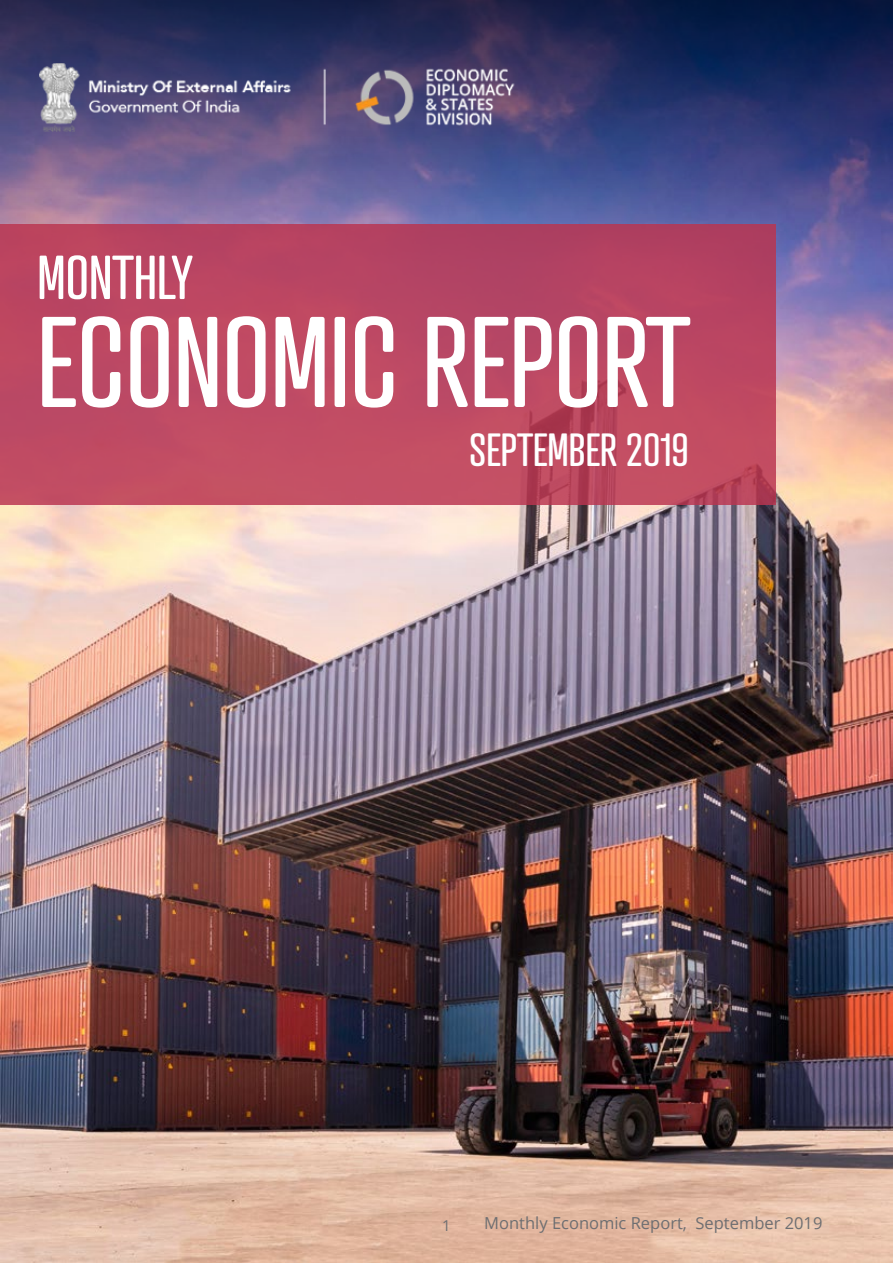
<style>
.page{position:relative;width:893px;height:1263px;background:#fff}
.page>*{position:absolute;margin:0;border:0;box-sizing:border-box;transform-origin:0 0}
.t1{font:124.5px "Atrament";color:#fff}
.t2{font:60px "Atrament";color:#fff}
.t3{font:45px "Atrament";color:#fff}
.t4{font:16.5px "Open Sans";color:#6d6e71}
.t5{font:15px "Open Sans";color:#6d6e71}
</style>
<div class="page">
<img style="left:0;top:261px;width:893px;height:1002px">
<svg style="left:0;top:0;width:893px;height:261px;background:#424478"></svg>
<div style="left:0;top:225px;width:776px;height:280px;background:linear-gradient(to bottom,#b44162,#c34f63)"></div>
<img style="left:37px;top:63px;width:488px;height:69px">
<h2 class="t2" style="left:37px;top:241px;width:158px">MONTHLY</h2>
<h1 class="t1" style="left:37px;top:286px;width:655px">ECONOMIC REPORT</h1>
<h3 class="t3" style="left:469px;top:422px;width:221px">SEPTEMBER 2019</h3>
<p class="t5" style="left:442px;top:1215px;width:10px">1</p>
<p class="t4" style="left:484px;top:1212px;width:340px">Monthly Economic Report, September 2019</p>
</div>
